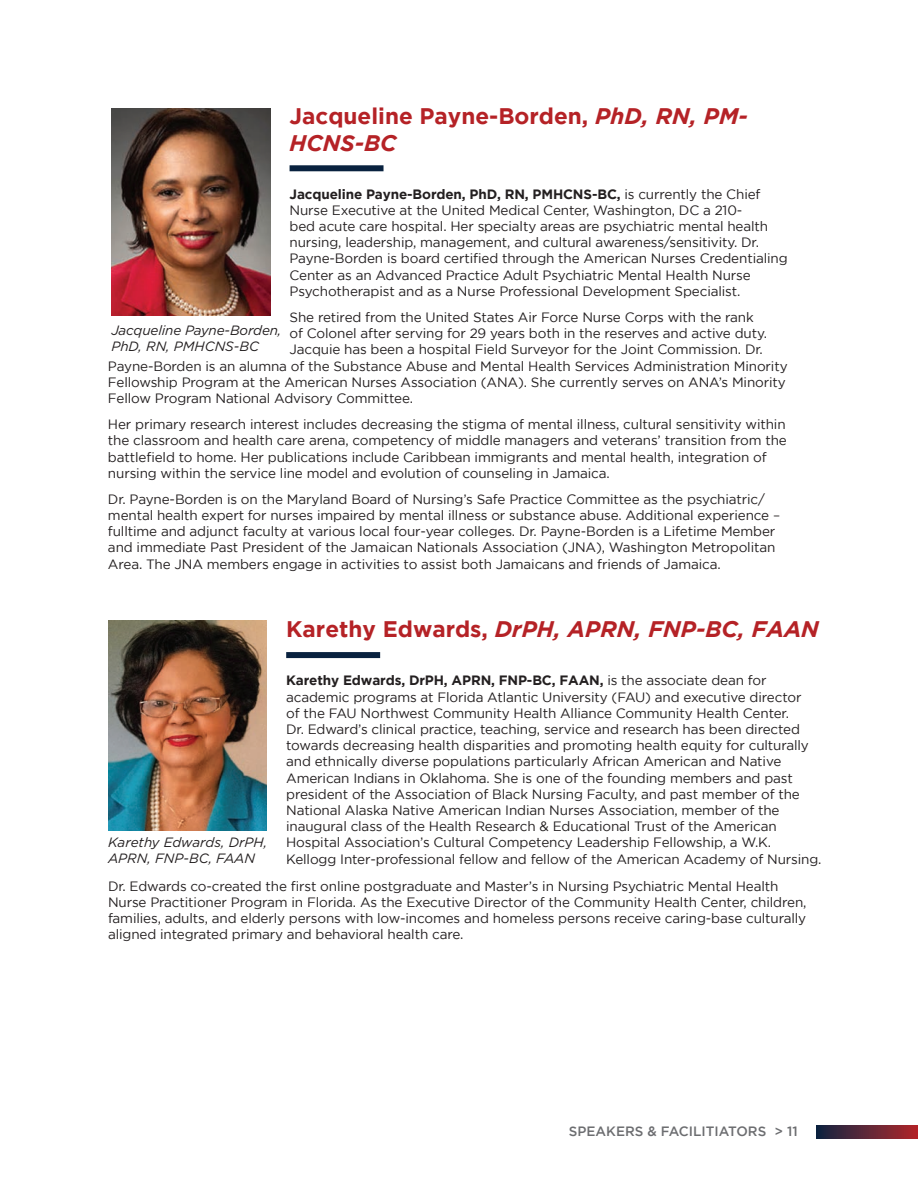
<style>
.page{position:relative;width:918px;height:1188px;background:#fff}
.page>*{position:absolute;margin:0;border:0;box-sizing:border-box;transform-origin:0 0}
.t1{font:700 22.5px/27px "Gotham";color:#b52226}
.t2{font:italic 700 22.5px "Gotham";color:#b52226}
.t3{font:13.5px/16.2px "Gotham";letter-spacing:-.01em;color:#231f20}
.t4{font:italic 13.5px/16.2px "Gotham";letter-spacing:-.005em;color:#231f20}
.t5{font:500 13.5px "Gotham";color:#6c6d70}
.s1{font-style:italic}
.s2{font-weight:700}
.s3{font-style:normal}
</style>
<div class="page">
<svg style="left:816px;top:1125px;width:102px;height:13px"></svg>
<div style="left:290px;top:165px;width:94px;height:6px;background:#09223f"></div>
<img style="left:111px;top:108px;width:159px;height:208px">
<div style="left:286px;top:652px;width:94px;height:6px;background:#09223f"></div>
<img style="left:108px;top:620px;width:159px;height:211px">
<p class="t1" style="left:290px;top:102px;width:460px">Jacqueline Payne-Borden, <span class="s1">PhD, RN, PM-<br>HCNS-BC</span></p>
<p class="t3" style="left:290px;top:186px;width:500px"><span class="s2">Jacqueline Payne-Borden, PhD, RN, PMHCNS-BC,</span> is currently the Chief Nurse Executive at the United Medical Center, Washington, DC a 210-<br>bed acute care hospital. Her specialty areas are psychiatric mental health nursing, leadership, management, and cultural awareness/sensitivity. Dr.<br>Payne-Borden is board certified through the American Nurses Credentialing Center as an Advanced Practice Adult Psychiatric Mental Health Nurse Psychotherapist and as a Nurse Professional Development Specialist.</p>
<p class="t3" style="left:290px;top:309px;width:479px">She retired from the United States Air Force Nurse Corps with the rank of Colonel after serving for 29 years both in the reserves and active duty.<br>Jacquie has been a hospital Field Surveyor for the Joint Commission. Dr.</p>
<p class="t4" style="left:111px;top:322px;width:172px">Jacqueline Payne-Borden,<br>PhD, RN, PMHCNS-BC</p>
<p class="t3" style="left:108px;top:357px;width:681px">Payne-Borden is an alumna of the Substance Abuse and Mental Health Services Administration Minority<br>Fellowship Program at the American Nurses Association (ANA). She currently serves on ANA’s Minority<br>Fellow Program National Advisory Committee.</p>
<p class="t3" style="left:108px;top:416px;width:680px">Her primary research interest includes decreasing the stigma of mental illness, cultural sensitivity within the classroom and health care arena, competency of middle managers and veterans’ transition from the battlefield to home. Her publications include Caribbean immigrants and mental health, integration of nursing within the service line model and evolution of counseling in Jamaica.</p>
<p class="t3" style="left:108px;top:491px;width:674px">Dr. Payne-Borden is on the Maryland Board of Nursing’s Safe Practice Committee as the psychiatric/ mental health expert for nurses impaired by mental illness or substance abuse. Additional experience – fulltime and adjunct faculty at various local four-year colleges. Dr. Payne-Borden is a Lifetime Member and immediate Past President of the Jamaican Nationals Association (JNA), Washington Metropolitan Area. The JNA members engage in activities to assist both Jamaicans and friends of Jamaica.</p>
<p class="t2" style="left:286px;top:616px;width:534px"><span class="s3">Karethy Edwards,</span> DrPH, APRN, FNP-BC, FAAN</p>
<p class="t3" style="left:286px;top:672px;width:537px"><span class="s2">Karethy Edwards, DrPH, APRN, FNP-BC, FAAN,</span> is the associate dean for academic programs at Florida Atlantic University (FAU) and executive director<br>of the FAU Northwest Community Health Alliance Community Health Center.<br>Dr. Edward’s clinical practice, teaching, service and research has been directed towards decreasing health disparities and promoting health equity for culturally and ethnically diverse populations particularly African American and Native American Indians in Oklahoma. She is one of the founding members and past president of the Association of Black Nursing Faculty, and past member of the National Alaska Native American Indian Nurses Association, member of the inaugural class of the Health Research &amp; Educational Trust of the American Hospital Association’s Cultural Competency Leadership Fellowship, a W.K.<br>Kellogg Inter-professional fellow and fellow of the American Academy of Nursing.</p>
<p class="t4" style="left:108px;top:834px;width:161px">Karethy Edwards, DrPH,<br>APRN, FNP-BC, FAAN</p>
<p class="t3" style="left:108px;top:878px;width:700px">Dr. Edwards co-created the first online postgraduate and Master’s in Nursing Psychiatric Mental Health Nurse Practitioner Program in Florida. As the Executive Director of the Community Health Center, children, families, adults, and elderly persons with low-incomes and homeless persons receive caring-base culturally aligned integrated primary and behavioral health care.</p>
<p class="t5" style="left:569px;top:1124px;width:230px">SPEAKERS &amp; FACILITIATORS &gt; 11</p>
</div>
